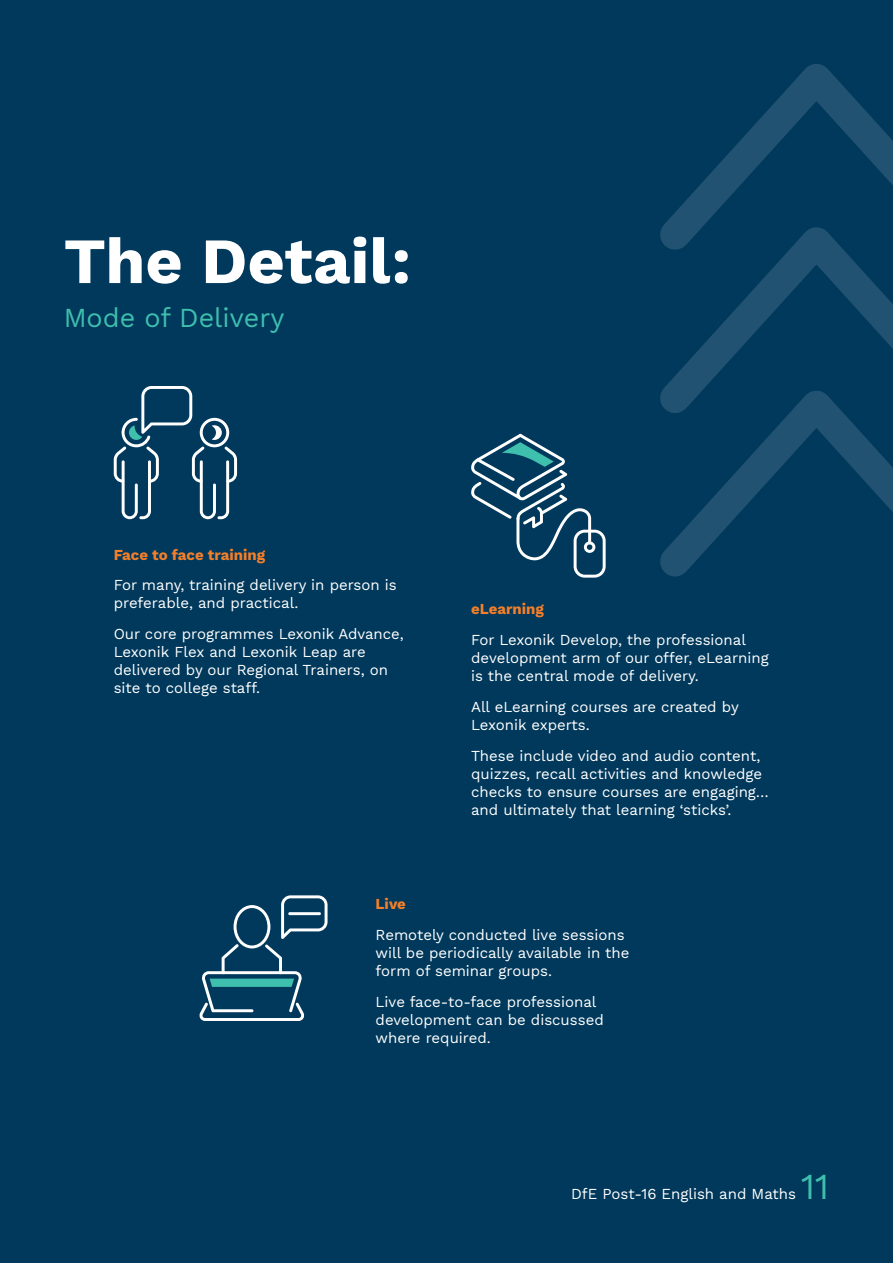
<style>
.page{position:relative;width:893px;height:1263px;background:#00395c}
.page>*{position:absolute;margin:0;border:0;box-sizing:border-box;transform-origin:0 0}
.t1{font:700 64.5px "Work Sans";color:#fff}
.t2{font:36px "Work Sans";color:#3fbfae}
.t3{font:27px "Work Sans";color:#3fbfae}
.t4{font:15px/18px "Work Sans";color:#fff}
.t5{font:700 15px "Work Sans";color:#f47f2a}
</style>
<div class="page">
<svg style="left:199px;top:895px;width:129px;height:126px"></svg>
<svg style="left:471px;top:434px;width:135px;height:144px"></svg>
<svg style="left:114px;top:386px;width:123px;height:133px"></svg>
<svg style="left:688px;top:64px;width:205px;height:134px"></svg>
<svg style="left:660px;top:198px;width:233px;height:163px"></svg>
<svg style="left:660px;top:361px;width:233px;height:216px"></svg>
<h1 class="t1" style="left:64px;top:212px;width:349px">The Detail:</h1>
<h3 class="t3" style="left:64px;top:297px;width:222px">Mode of Delivery</h3>
<p class="t5" style="left:114px;top:543px;width:153px">Face to face training</p>
<p class="t4" style="left:114px;top:576px;width:284px">For many, training delivery in person is preferable, and practical.</p>
<p class="t4" style="left:114px;top:624px;width:292px">Our core programmes Lexonik Advance, Lexonik Flex and Lexonik Leap are delivered by our Regional Trainers, on site to college staff.</p>
<p class="t5" style="left:471px;top:598px;width:74px">eLearning</p>
<p class="t4" style="left:471px;top:630px;width:299px">For Lexonik Develop, the professional development arm of our offer, eLearning is the central mode of delivery.</p>
<p class="t4" style="left:471px;top:697px;width:269px">All eLearning courses are created by<br>Lexonik experts.</p>
<p class="t4" style="left:471px;top:746px;width:299px">These include video and audio content, quizzes, recall activities and knowledge checks to ensure courses are engaging… and ultimately that learning ‘sticks’.</p>
<p class="t5" style="left:376px;top:893px;width:32px">Live</p>
<p class="t4" style="left:376px;top:925px;width:255px">Remotely conducted live sessions will be periodically available in the form of seminar groups.</p>
<p class="t4" style="left:376px;top:992px;width:230px">Live face-to-face professional development can be discussed where required.</p>
<h2 class="t2" style="left:801px;top:1159px;width:30px">11</h2>
<p class="t4" style="left:571px;top:1184px;width:226px">DfE Post-16 English and Maths</p>
</div>
